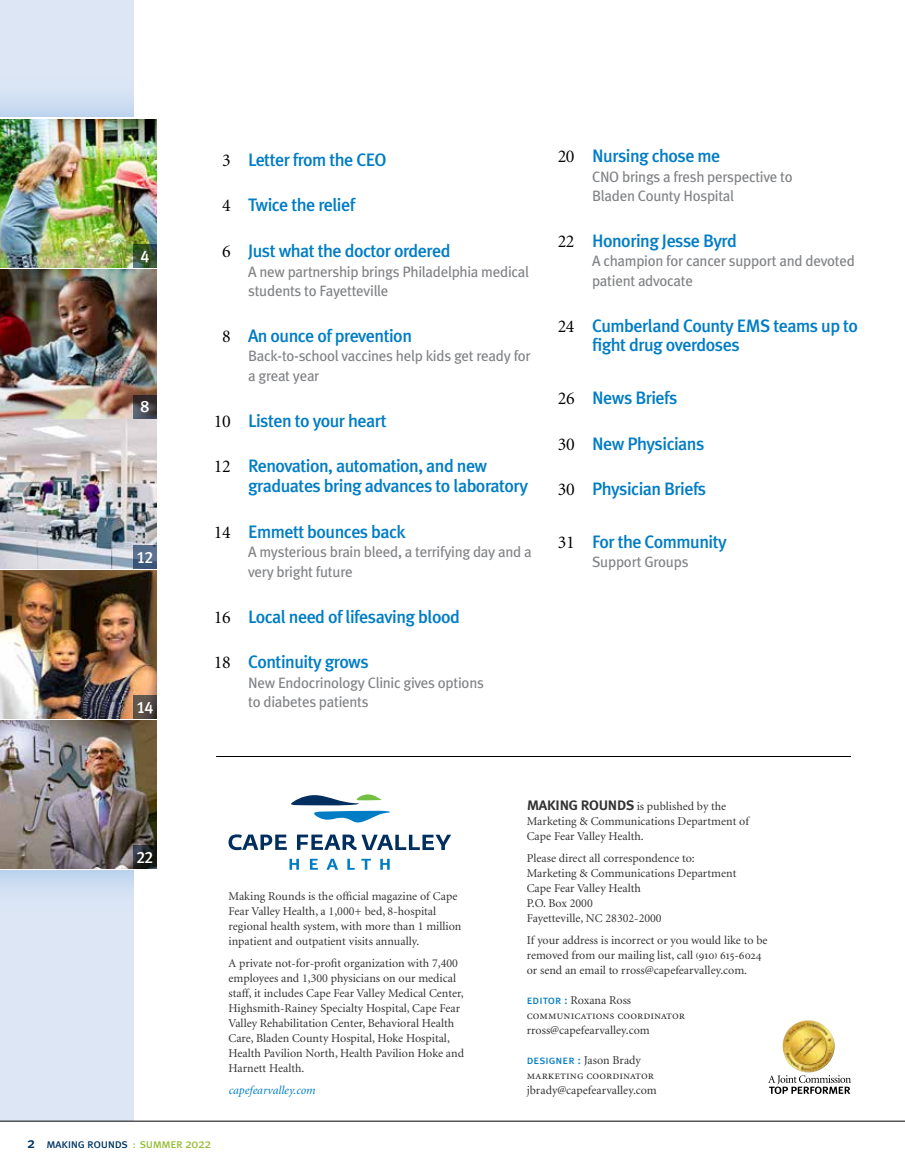
<style>
.page{position:relative;width:905px;height:1175px;background:#fff}
.page>*{position:absolute;margin:0;border:0;box-sizing:border-box;transform-origin:0 0}
.t1{font:500 18px/19.5px "Meta Plus";letter-spacing:-.03em;color:#007dc5}
.t2{font:16.5px "Meta Plus Medium Caps";color:#fff}
.t3{font:15px/19.5px "Meta Plus";letter-spacing:-.02em;color:#808285}
.t4{font:12.75px "Meta Plus Book Caps";letter-spacing:-.03em;color:#003663}
.t5{font:12px/15px "Minion";color:#333334}
.t6{font:12px "Minion Exp";color:#333334}
.t7{font:italic 12px "Minion";color:#007dc5}
.s1{font-family:"Minion";font-weight:400;color:#000}
.s2{font-family:"Meta Plus Medium Caps";font-size:18px}
.s3{font-family:"Minion Exp"}
.s4{font-family:"Meta Plus Book Caps";color:#007dc5}
.s5{font-family:"Meta Plus";font-weight:500;font-size:15px}
.s6{font-size:10.5px;color:#96bc33}
.s7{color:#96bc33}
.s8{font-family:"Meta Plus";color:#96bc33}
</style>
<div class="page">
<div style="left:0;top:870px;width:133px;height:250px;background:#dce6f5"></div>
<hr style="left:0;top:1120px;width:904px;height:1px;background:#000">
<img style="left:782px;top:1020px;width:24px;height:41px">
<svg style="left:768px;top:1075px;width:82px;height:18px"></svg>
<img style="left:0;top:269px;width:157px;height:149px">
<img style="left:0;top:420px;width:157px;height:148px">
<img style="left:0;top:570px;width:157px;height:149px">
<svg style="left:133px;top:395px;width:24px;height:23px"></svg>
<svg style="left:133px;top:545px;width:24px;height:23px"></svg>
<svg style="left:133px;top:695px;width:24px;height:24px"></svg>
<img style="left:0;top:119px;width:157px;height:149px">
<svg style="left:133px;top:244px;width:24px;height:24px"></svg>
<svg style="left:291px;top:794px;width:99px;height:29px"></svg>
<svg style="left:228px;top:834px;width:59px;height:16px"></svg>
<svg style="left:297px;top:834px;width:154px;height:16px"></svg>
<svg style="left:289px;top:858px;width:10px;height:11px"></svg>
<svg style="left:310px;top:858px;width:8px;height:11px"></svg>
<svg style="left:326px;top:858px;width:12px;height:11px"></svg>
<svg style="left:347px;top:858px;width:8px;height:11px"></svg>
<svg style="left:361px;top:858px;width:10px;height:11px"></svg>
<svg style="left:380px;top:858px;width:9px;height:11px"></svg>
<img style="left:0;top:720px;width:157px;height:149px">
<div style="left:0;top:0;width:133px;height:117px;background:#dce6f5"></div>
<div style="left:0;top:72px;width:133px;height:45px;background:linear-gradient(to bottom,#e2eaf7,#c3d7ef)"></div>
<div style="left:0;top:870px;width:133px;height:45px;background:linear-gradient(to bottom,#c0d5ef,#e2eaf7)"></div>
<hr style="left:216px;top:756px;width:634px;height:1px;background:#000">
<svg style="left:133px;top:845px;width:24px;height:24px"></svg>
<h2 class="t2" style="left:140px;top:246px;width:10px">4</h2>
<h2 class="t2" style="left:140px;top:397px;width:10px">8</h2>
<h2 class="t2" style="left:136px;top:547px;width:18px">12</h2>
<h2 class="t2" style="left:136px;top:697px;width:18px">14</h2>
<h2 class="t2" style="left:136px;top:847px;width:18px">22</h2>
<h1 class="t1" style="left:222px;top:149px;width:166px"><span class="s1">3</span> Letter from the CEO</h1>
<h1 class="t1" style="left:222px;top:195px;width:135px"><span class="s1">4</span> Twice the relief</h1>
<h1 class="t1" style="left:222px;top:241px;width:230px"><span class="s1">6</span> Just what the doctor ordered</h1>
<p class="t3" style="left:248px;top:261px;width:282px">A new partnership brings Philadelphia medical students to Fayetteville</p>
<h1 class="t1" style="left:222px;top:326px;width:191px"><span class="s1">8</span> An ounce of prevention</h1>
<p class="t3" style="left:248px;top:346px;width:284px">Back-to-school vaccines help kids get ready for a great year</p>
<h1 class="t1" style="left:214px;top:410px;width:174px"><span class="s1">10</span> Listen to your heart</h1>
<h1 class="t1" style="left:248px;top:456px;width:282px;text-indent:-34px"><span class="s1">12</span> Renovation, automation, and new graduates bring advances to laboratory</h1>
<h1 class="t1" style="left:214px;top:521px;width:193px"><span class="s1">14</span> Emmett bounces back</h1>
<p class="t3" style="left:248px;top:542px;width:285px">A mysterious brain bleed, a terrifying day and a very bright future</p>
<h1 class="t1" style="left:214px;top:606px;width:247px"><span class="s1">16</span> Local need of lifesaving blood</h1>
<h1 class="t1" style="left:214px;top:652px;width:156px"><span class="s1">18</span> Continuity grows</h1>
<p class="t3" style="left:248px;top:672px;width:237px">New Endocrinology Clinic gives options to diabetes patients</p>
<h1 class="t1" style="left:558px;top:146px;width:164px"><span class="s1">20</span> Nursing chose me</h1>
<p class="t3" style="left:592px;top:167px;width:202px">CNO brings a fresh perspective to<br>Bladen County Hospital</p>
<h1 class="t1" style="left:558px;top:231px;width:181px"><span class="s1">22</span> Honoring Jesse Byrd</h1>
<p class="t3" style="left:592px;top:251px;width:264px">A champion for cancer support and devoted patient advocate</p>
<h1 class="t1" style="left:592px;top:315px;width:267px;text-indent:-34px"><span class="s1">24</span> Cumberland County EMS teams up to fight drug overdoses</h1>
<h1 class="t1" style="left:558px;top:387px;width:121px"><span class="s1">26</span> News Briefs</h1>
<h1 class="t1" style="left:558px;top:433px;width:148px"><span class="s1">30</span> New Physicians</h1>
<h1 class="t1" style="left:558px;top:479px;width:150px"><span class="s1">30</span> Physician Briefs</h1>
<h1 class="t1" style="left:558px;top:531px;width:170px"><span class="s1">31</span> For the Community</h1>
<p class="t3" style="left:592px;top:552px;width:98px">Support Groups</p>
<p class="t5" style="left:228px;top:889px;width:234px">Making Rounds is the official magazine of Cape Fear Valley Health, a 1,000+ bed, 8-hospital regional health system, with more than 1 million inpatient and outpatient visits annually.</p>
<p class="t5" style="left:228px;top:956px;width:237px">A private not-for-profit organization with 7,400 employees and 1,300 physicians on our medical staff, it includes Cape Fear Valley Medical Center, Highsmith-Rainey Specialty Hospital, Cape Fear Valley Rehabilitation Center, Behavioral Health Care, Bladen County Hospital, Hoke Hospital, Health Pavilion North, Health Pavilion Hoke and Harnett Health.</p>
<p class="t7" style="left:228px;top:1084px;width:88px">capefearvalley.com</p>
<p class="t5" style="left:526px;top:799px;width:224px"><span class="s2">making rounds</span> is published by the<br>Marketing &amp; Communications Department of<br>Cape Fear Valley Health.</p>
<p class="t5" style="left:526px;top:851px;width:211px">Please direct all correspondence to:<br>Marketing &amp; Communications Department<br>Cape Fear Valley Health<br>P.O. Box 2000<br>Fayetteville, NC 28302-2000</p>
<p class="t5" style="left:526px;top:932px;width:242px">If your address is incorrect or you would like to be removed from our mailing list, call <span class="s3">(910) 615-6024 </span>or send an email to rross@capefearvalley.com.</p>
<p class="t5" style="left:526px;top:992px;width:106px"><span class="s4">editor :</span> Roxana Ross</p>
<p class="t6" style="left:526px;top:1010px;width:160px">communications coordinator</p>
<p class="t5" style="left:526px;top:1022px;width:124px">rross@capefearvalley.com</p>
<p class="t5" style="left:526px;top:1052px;width:116px"><span class="s4">designer :</span> Jason Brady</p>
<p class="t6" style="left:526px;top:1070px;width:129px">marketing coordinator</p>
<p class="t5" style="left:526px;top:1082px;width:131px">jbrady@capefearvalley.com</p>
<p class="t4" style="left:27px;top:1136px;width:186px"><span class="s5">2</span> making rounds <span class="s6">:</span> <span class="s7">summer</span> <span class="s8">2022</span></p>
</div>
